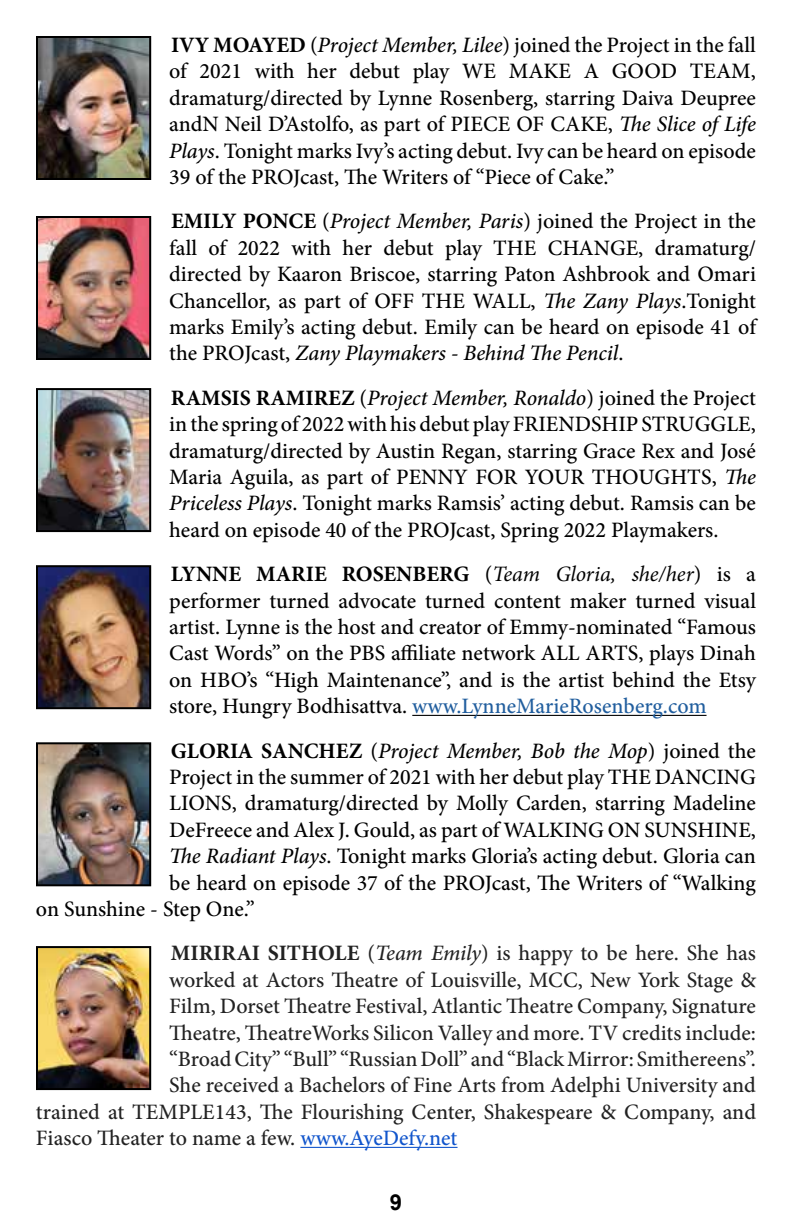
<style>
.page{position:relative;width:792px;height:1224px;background:#fff}
.page>*{position:absolute;margin:0;border:0;box-sizing:border-box;transform-origin:0 0}
.t1{font:500 22px/26.4px "Minion Pro";color:#000;text-align:justify}
.t2{font:500 22px "Minion Pro";letter-spacing:-.005em;color:#222}
.t3{font:italic 500 22px "Minion Pro";letter-spacing:-.005em;color:#000}
.t4{font:700 22px "Arial";color:#000}
.s1{font-weight:700}
.s2{font-style:italic}
.s3{font-weight:400;font-style:italic}
.s4{color:#215e9e}
.s5{font-weight:700;font-style:normal}
.s6{font-style:normal}
.s7{color:#15c}
</style>
<div class="page">
<hr style="left:412px;top:715px;width:295px;height:1px;background:#000">
<hr style="left:300px;top:1147px;width:158px;height:1px;background:#15c">
<img style="left:39px;top:39px;width:109px;height:138px">
<div style="left:36px;top:36px;width:115px;height:144px;border:2px solid #000"></div>
<img style="left:39px;top:219px;width:109px;height:138px">
<div style="left:36px;top:216px;width:115px;height:144px;border:2px solid #000"></div>
<img style="left:39px;top:391px;width:109px;height:138px">
<div style="left:36px;top:388px;width:115px;height:144px;border:2px solid #000"></div>
<img style="left:39px;top:568px;width:109px;height:138px">
<div style="left:36px;top:565px;width:115px;height:144px;border:2px solid #000"></div>
<img style="left:39px;top:745px;width:109px;height:138px">
<div style="left:36px;top:742px;width:115px;height:144px;border:2px solid #000"></div>
<img style="left:39px;top:949px;width:109px;height:138px">
<div style="left:36px;top:946px;width:115px;height:144px;border:2px solid #000"></div>
<p class="t1" style="left:169px;top:32px;width:588px"><span class="s1">IVY MOAYED</span> (<span class="s2">Project Member, Lilee</span>) joined the Project in the fall of 2021 with her debut play WE MAKE A GOOD TEAM, dramaturg/directed by Lynne Rosenberg, starring Daiva Deupree andN Neil D’Astolfo, as part of PIECE OF CAKE, <span class="s2">The Slice of Life Plays</span>. Tonight marks Ivy’s acting debut. Ivy can be heard on episode 39 of the PROJcast, The Writers of “Piece of Cake.”</p>
<p class="t1" style="left:169px;top:208px;width:588px"><span class="s1">EMILY PONCE</span> (<span class="s2">Project Member, Paris</span>) joined the Project in the fall of 2022 with her debut play THE CHANGE, dramaturg/ directed by Kaaron Briscoe, starring Paton Ashbrook and Omari Chancellor, as part of OFF THE WALL, <span class="s2">The Zany Plays</span>.Tonight marks Emily’s acting debut. Emily can be heard on episode 41 of the PROJcast, <span class="s2">Zany Playmakers - Behind The Pencil</span>.</p>
<p class="t1" style="left:169px;top:385px;width:588px"><span class="s1">RAMSIS RAMIREZ</span> (<span class="s2">Project Member, Ronaldo</span>) joined the Project in the spring of 2022 with his debut play FRIENDSHIP STRUGGLE, dramaturg/directed by Austin Regan, starring Grace Rex and José Maria Aguila, as part of PENNY FOR YOUR THOUGHTS, <span class="s2">The Priceless Plays</span>. Tonight marks Ramsis’ acting debut. Ramsis can be heard on episode 40 of the PROJcast, Spring 2022 Playmakers.</p>
<p class="t1" style="left:169px;top:561px;width:588px"><span class="s1">LYNNE MARIE ROSENBERG</span> (<span class="s3">Team Gloria, she/her</span>) is a performer turned advocate turned content maker turned visual artist. Lynne is the host and creator of Emmy-nominated “Famous Cast Words” on the PBS affiliate network ALL ARTS, plays Dinah on HBO’s “High Maintenance”, and is the artist behind the Etsy store, Hungry Bodhisattva. <span class="s4">www.LynneMarieRosenberg.com</span></p>
<p class="t3" style="left:171px;top:735px;width:586px"><span class="s5">GLORIA SANCHEZ</span> <span class="s6">(</span>Project Member, Bob the Mop<span class="s6">) joined the</span></p>
<p class="t1" style="left:169px;top:764px;width:588px">Project in the summer of 2021 with her debut play THE DANCING</p>
<p class="t1" style="left:169px;top:790px;width:588px">LIONS, dramaturg/directed by Molly Carden, starring Madeline</p>
<p class="t1" style="left:169px;top:817px;width:588px">DeFreece and Alex J. Gould, as part of WALKING ON SUNSHINE,</p>
<p class="t1" style="left:169px;top:843px;width:588px"><span class="s2">The Radiant Plays</span>. Tonight marks Gloria’s acting debut. Gloria can</p>
<p class="t1" style="left:169px;top:869px;width:588px">be heard on episode 37 of the PROJcast, The Writers of “Walking</p>
<p class="t1" style="left:36px;top:896px;width:220px">on Sunshine - Step One.”</p>
<p class="t2" style="left:171px;top:938px;width:587px"><span class="s1">MIRIRAI SITHOLE</span> (<span class="s2">Team Emily</span>) is happy to be here. She has</p>
<p class="t2" style="left:169px;top:965px;width:588px">worked at Actors Theatre of Louisville, MCC, New York Stage &amp;</p>
<p class="t2" style="left:169px;top:991px;width:588px">Film, Dorset Theatre Festival, Atlantic Theatre Company, Signature</p>
<p class="t2" style="left:169px;top:1018px;width:588px">Theatre, TheatreWorks Silicon Valley and more. TV credits include:</p>
<p class="t2" style="left:169px;top:1044px;width:588px">“Broad City” “Bull” “Russian Doll” and “Black Mirror: Smithereens”.</p>
<p class="t2" style="left:169px;top:1070px;width:588px">She received a Bachelors of Fine Arts from Adelphi University and</p>
<p class="t2" style="left:36px;top:1097px;width:722px">trained at TEMPLE143, The Flourishing Center, Shakespeare &amp; Company, and</p>
<p class="t2" style="left:36px;top:1123px;width:423px">Fiasco Theater to name a few. <span class="s7">www.AyeDefy.net</span></p>
<p class="t4" style="left:390px;top:1188px;width:14px">9</p>
</div>
